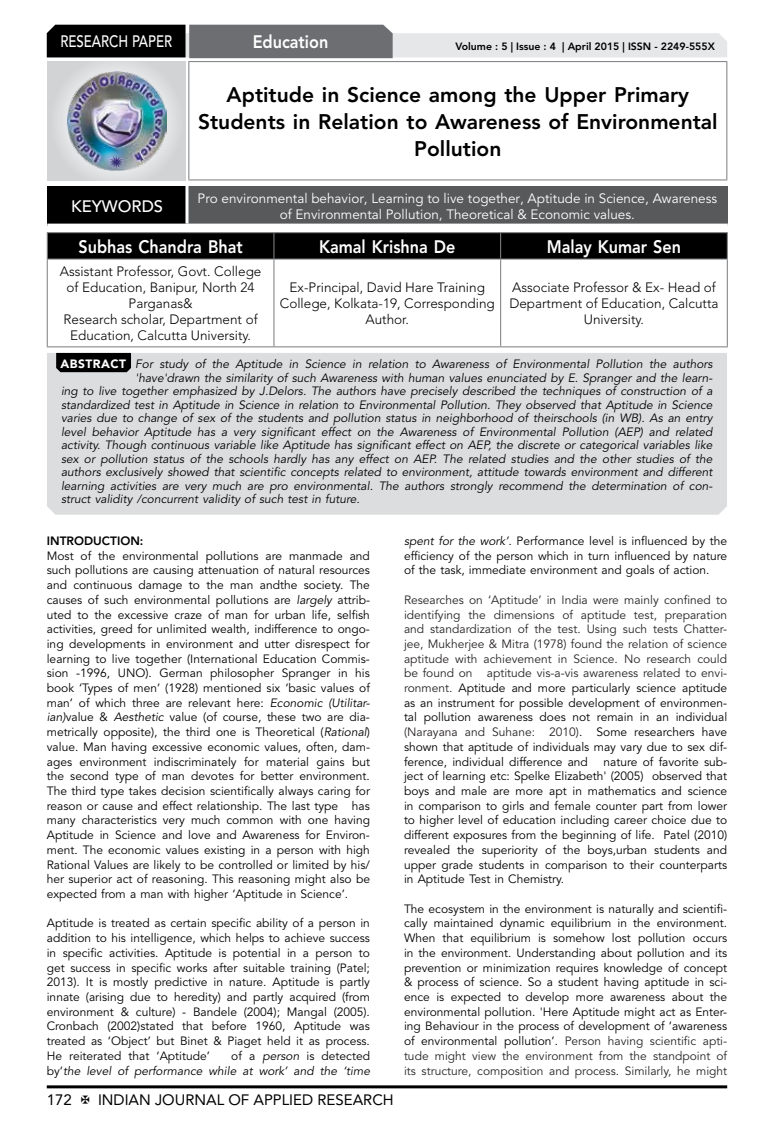
<style>
.page{position:relative;width:774px;height:1136px;background:#fff}
.page>*{position:absolute;margin:0;border:0;box-sizing:border-box;transform-origin:0 0}
.t1{font:800 21px/27px "Avenir LT Std";color:#000;text-align:center}
.t2{font:800 18px "Avenir LT Std";color:#fff;scale:.9 1}
.t3{font:500 16.5px "Avenir LT Std";color:#fff;scale:.8 1}
.t4{font:500 16.5px "Avenir LT Std";color:#fff}
.t5{font:15px "Avenir LT Std";color:#000}
.t6{font:300 13.5px/16.2px "Avenir LT Std";color:#000;text-align:center}
.t7{font:13.5px/16.2px "Avenir LT Std";color:#fff;text-align:center}
.t8{font:12px/14.7px "Avenir LT Std";color:#000;text-align:justify}
.t9{font:italic 12px/14.7px "Avenir LT Std";color:#000;text-align:right}
.t10{font:12px/14.7px "Avenir LT Std";color:#292526;text-align:justify}
.t11{font:800 12px "Avenir LT Std";color:#000}
.t12{font:800 10.5px "Avenir LT Std";color:#000}
.s1{font-weight:900;font-style:normal;color:#fff}
.s2{font-style:italic}
.s3{color:#000}
.s4{color:#292526}
.s5{font-style:normal}
</style>
<div class="page">
<hr style="left:47px;top:1085px;width:680px;height:3px;background:#000">
<div style="left:48px;top:62px;width:137px;height:118px;background:linear-gradient(to right,#d9dadb,#d9dadb)"></div>
<img style="left:68px;top:71px;width:99px;height:100px">
<svg style="left:47px;top:25px;width:680px;height:33px;background:#979899"></svg>
<hr style="left:188px;top:61px;width:539px;height:1px;background:#808285">
<hr style="left:188px;top:62px;width:1px;height:117px;background:#808285">
<hr style="left:726px;top:62px;width:1px;height:117px;background:#808285">
<hr style="left:188px;top:179px;width:539px;height:1px;background:#808285">
<hr style="left:47px;top:232px;width:227px;height:1px;background:#808285">
<hr style="left:274px;top:232px;width:227px;height:1px;background:#808285">
<hr style="left:501px;top:232px;width:227px;height:1px;background:#808285">
<div style="left:47px;top:233px;width:681px;height:25px;background:#000"></div>
<hr style="left:47px;top:258px;width:227px;height:1px;background:#808285">
<hr style="left:47px;top:259px;width:1px;height:87px;background:#808285">
<hr style="left:274px;top:258px;width:227px;height:1px;background:#808285">
<hr style="left:273px;top:259px;width:1px;height:87px;background:#808285">
<hr style="left:501px;top:258px;width:227px;height:1px;background:#808285">
<hr style="left:500px;top:259px;width:1px;height:87px;background:#808285">
<hr style="left:727px;top:259px;width:1px;height:87px;background:#808285">
<hr style="left:47px;top:346px;width:227px;height:1px;background:#808285">
<hr style="left:274px;top:346px;width:227px;height:1px;background:#808285">
<hr style="left:501px;top:346px;width:227px;height:1px;background:#808285">
<div style="left:47px;top:186px;width:140px;height:39px;background:#000"></div>
<div style="left:187px;top:186px;width:541px;height:39px;background:#58595b"></div>
<hr style="left:185px;top:186px;width:3px;height:37px;background:#fff">
<hr style="left:47px;top:223px;width:140px;height:3px;background:#fff">
<hr style="left:187px;top:223px;width:541px;height:3px;background:#fff">
<div style="left:47px;top:353px;width:680px;height:161px;background:#dcddde"></div>
<svg style="left:56px;top:353px;width:75px;height:19px"></svg>
<h3 class="t3" style="left:60px;top:32px;width:139px">RESEARCH PAPER</h3>
<h2 class="t2" style="left:253px;top:31px;width:86px">Education</h2>
<p class="t12" style="left:455px;top:41px;width:261px">Volume : 5 | Issue : 4 | April 2015 | ISSN - 2249-555X</p>
<h1 class="t1" style="left:198px;top:81px;width:521px">Aptitude in Science among the Upper Primary<br>Students in Relation to Awareness of Environmental<br>Pollution</h1>
<h3 class="t4" style="left:71px;top:196px;width:94px">KEYWORDS</h3>
<p class="t7" style="left:198px;top:190px;width:521px">Pro environmental behavior, Learning to live together, Aptitude in Science, Awareness of Environmental Pollution, Theoretical &amp; Economic values.</p>
<h2 class="t2" style="left:78px;top:236px;width:184px">Subhas Chandra Bhat</h2>
<h2 class="t2" style="left:319px;top:236px;width:153px">Kamal Krishna De</h2>
<h2 class="t2" style="left:547px;top:236px;width:151px">Malay Kumar Sen</h2>
<p class="t6" style="left:60px;top:263px;width:203px">Assistant Professor, Govt. College of Education, Banipur, North 24<br>Parganas&amp;<br>Research scholar, Department of<br>Education, Calcutta University.</p>
<p class="t6" style="left:280px;top:279px;width:216px">Ex-Principal, David Hare Training<br>College, Kolkata-19, Corresponding<br>Author.</p>
<p class="t6" style="left:509px;top:279px;width:211px">Associate Professor &amp; Ex- Head of<br>Department of Education, Calcutta<br>University.</p>
<p class="t9" style="left:60px;top:357px;width:654px"><span class="s1">ABSTRACT</span> For study of the Aptitude in Science in relation to Awareness of Environmental Pollution the authors</p>
<p class="t9" style="left:135px;top:370px;width:579px">'have'drawn the similarity of such Awareness with human values enunciated by E. Spranger and the learn-</p>
<p class="t9" style="left:61px;top:384px;width:653px">ing to live together emphasized by J.Delors. The authors have precisely described the techniques of construction of a</p>
<p class="t9" style="left:61px;top:397px;width:653px">standardized test in Aptitude in Science in relation to Environmental Pollution. They observed that Aptitude in Science</p>
<p class="t9" style="left:61px;top:411px;width:653px">varies due to change of sex of the students and pollution status in neighborhood of theirschools (in WB). As an entry</p>
<p class="t9" style="left:61px;top:424px;width:653px">level behavior Aptitude has a very significant effect on the Awareness of Environmental Pollution (AEP) and related</p>
<p class="t9" style="left:61px;top:438px;width:653px">activity. Though continuous variable like Aptitude has significant effect on AEP, the discrete or categorical variables like</p>
<p class="t9" style="left:61px;top:451px;width:653px">sex or pollution status of the schools hardly has any effect on AEP. The related studies and the other studies of the</p>
<p class="t9" style="left:61px;top:465px;width:653px">authors exclusively showed that scientific concepts related to environment, attitude towards environment and different</p>
<p class="t9" style="left:61px;top:478px;width:653px">learning activities are very much are pro environmental. The authors strongly recommend the determination of con-</p>
<p class="t9" style="left:61px;top:492px;width:300px">struct validity /concurrent validity of such test in future.</p>
<p class="t11" style="left:47px;top:533px;width:98px">INTRODUCTION:</p>
<p class="t8" style="left:47px;top:548px;width:325px">Most of the environmental pollutions are manmade and such pollutions are causing attenuation of natural resources and continuous damage to the man andthe society. The causes of such environmental pollutions are <span class="s2">largely</span> attrib&shy;uted to the excessive craze of man for urban life, selfish activities, greed for unlimited wealth, indifference to ongo&shy;ing developments in environment and utter disrespect for learning to live together (International Education Commis&shy;sion -1996, UNO). German philosopher Spranger in his book ‘Types of men’ (1928) mentioned six ‘basic values of man’ of which three are relevant here: <span class="s2">Economic (Utilitar&shy;ian)</span>value &amp; <span class="s2">Aesthetic</span> value (of course, these two are dia&shy;metrically opposite), the third one is Theoretical (<span class="s2">Rational</span>) value. Man having excessive economic values, often, dam&shy;ages environment indiscriminately for material gains but the second type of man devotes for better environment.<br>The third type takes decision scientifically always caring for reason or cause and effect relationship. The last type has many characteristics very much common with one having Aptitude in Science and love and Awareness for Environ&shy;ment. The economic values existing in a person with high Rational Values are likely to be controlled or limited by his/ her superior act of reasoning. This reasoning might also be expected from a man with higher ‘Aptitude in Science’.</p>
<p class="t8" style="left:47px;top:916px;width:325px">Aptitude is treated as certain specific ability of a person in addition to his intelligence, which helps to achieve success in specific activities. Aptitude is potential in a person to get success in specific works after suitable training (Patel; 2013). It is mostly predictive in nature. Aptitude is partly innate (arising due to heredity) and partly acquired (from environment &amp; culture) - Bandele (2004); Mangal (2005).<br>Cronbach (2002)stated that before 1960, Aptitude was treated as ‘Object’ but Binet &amp; Piaget held it as process.<br>He reiterated that ‘Aptitude’</p>
<p class="t8" style="left:404px;top:533px;width:325px"><span class="s2">spent for the work’.</span> Performance level is influenced by the efficiency of the person which in turn influenced by nature of the task, immediate environment and goals of action.</p>
<p class="t10" style="left:404px;top:592px;width:325px">Researches on ‘Aptitude’ in India were mainly confined to identifying the dimensions of aptitude test, preparation and standardization of the test. Using such tests Chatter&shy;jee, Mukherjee &amp; Mitra (1978) found the relation of science aptitude with achievement in Science. No research could be found on aptitude vis-a-vis awareness related to envi&shy;ronment. <span class="s3">Aptitude and more particularly science aptitude as an instrument for possible development of environmen&shy;tal pollution awareness does not remain in an individual </span>(Narayana and Suhane: 2010)<span class="s3">. Some researchers have shown that aptitude of individuals may vary due to sex dif&shy;ference, individual difference and</span></p>
<p class="t8" style="left:404px;top:754px;width:325px;text-indent:200px">nature of favorite sub&shy;ject of learning etc: Spelke Elizabeth' (2005) observed that boys and male are more apt in mathematics and science in comparison to girls and female counter part from lower to higher level of education including career choice due to different exposures from the beginning of life. Patel (2010) revealed the superiority of the boys,urban students and upper grade students in comparison to their counterparts in Aptitude Test in Chemistry.</p>
<p class="t8" style="left:404px;top:901px;width:325px">The ecosystem in the environment is naturally and scientifi&shy;cally maintained dynamic equilibrium in the environment.<br>When that equilibrium is somehow lost pollution occurs in the environment. Understanding about pollution and its prevention or minimization requires knowledge of concept &amp; process of science. So a student having aptitude in sci&shy;ence is expected to develop more awareness about the environmental pollution. 'Here Aptitude might act as Enter&shy;ing Behaviour in the process of development of ‘awareness of environmental pollution’. <span class="s4">Person having scientific apti&shy;tude might view the environment from the standpoint of its structure, composition and process. Similarly, he might</span></p>
<p class="t9" style="left:47px;top:1048px;width:325px"><span class="s5">of a</span> person <span class="s5">is detected<br>by‘</span>the level of performance while at work’ and the ‘time</p>
<p class="t5" style="left:47px;top:1090px;width:27px">172</p>
<p class="t5" style="left:98px;top:1090px;width:297px">INDIAN JOURNAL OF APPLIED RESEARCH</p>
</div>
